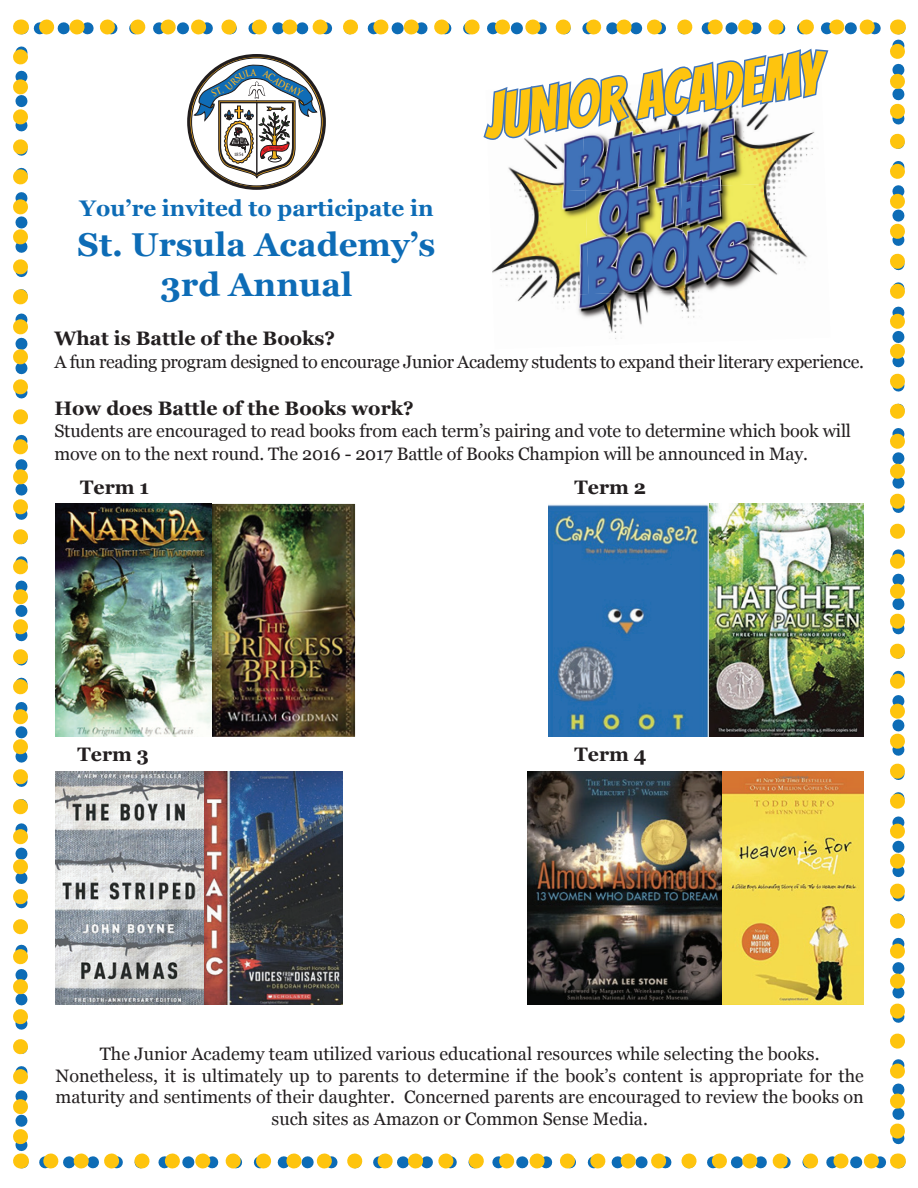
<style>
.page{position:relative;width:918px;height:1188px;background:#fff}
.page>*{position:absolute;margin:0;border:0;box-sizing:border-box;transform-origin:0 0}
.t1{font:61.5px "Bangers";color:#fec40e}
.t2{font:700 33px/39.6px "Georgia";color:#0d6cb6;text-align:center}
.t3{font:700 22.5px "Georgia";color:#0d6cb6}
.t4{font:700 19.5px "Georgia";color:#231f20}
.t5{font:18px/21.6px "Georgia";color:#231f20}
.t6{font:18px "Georgia";letter-spacing:-.02em;color:#231f20}
.t7{font:700 4.35px "Trajan Pro";color:#211d1e;scale:.91 1}
</style>
<div class="page">
<svg style="left:45px;top:1154px;width:842px;height:14px"></svg>
<svg style="left:890px;top:40px;width:15px;height:1098px"></svg>
<svg style="left:33px;top:20px;width:842px;height:14px"></svg>
<svg style="left:13px;top:52px;width:15px;height:1116px"></svg>
<svg style="left:897px;top:1154px;width:2px;height:14px"></svg>
<svg style="left:897px;top:20px;width:2px;height:14px"></svg>
<svg style="left:21px;top:20px;width:1px;height:14px"></svg>
<svg style="left:187px;top:54px;width:139px;height:136px"></svg>
<img style="left:56px;top:504px;width:299px;height:233px">
<img style="left:549px;top:504px;width:315px;height:233px">
<img style="left:56px;top:772px;width:287px;height:233px">
<img style="left:528px;top:772px;width:336px;height:233px">
<svg style="left:483px;top:48px;width:347px;height:457px"></svg>
<svg style="left:190px;top:57px;width:131px;height:129px"></svg>
<p class="t7" style="left:234px;top:152px;width:12px">1854</p>
<p class="t3" style="left:80px;top:194px;width:355px">You’re invited to participate in</p>
<h2 class="t2" style="left:78px;top:225px;width:359px">St. Ursula Academy’s<br>3rd Annual</h2>
<h1 class="t1" style="left:478px;top:73px;width:340px;rotate:-8deg">Junior Academy</h1>
<p class="t4" style="left:54px;top:326px;width:282px">What is Battle of the Books?</p>
<p class="t6" style="left:54px;top:351px;width:811px">A fun reading program designed to encourage Junior Academy students to expand their literary experience.</p>
<p class="t4" style="left:54px;top:396px;width:361px">How does Battle of the Books work?</p>
<p class="t5" style="left:54px;top:419px;width:798px;line-height:23.4px">Students are encouraged to read books from each term’s pairing and vote to determine which book will move on to the next round. The 2016 - 2017 Battle of Books Champion will be announced in May.</p>
<p class="t4" style="left:80px;top:475px;width:70px">Term 1</p>
<p class="t4" style="left:575px;top:475px;width:73px">Term 2</p>
<p class="t4" style="left:78px;top:742px;width:73px">Term 3</p>
<p class="t4" style="left:575px;top:742px;width:74px">Term 4</p>
<p class="t5" style="left:56px;top:1044px;width:810px;text-align:center">The Junior Academy team utilized various educational resources while selecting the books.<br>Nonetheless, it is ultimately up to parents to determine if the book’s content is appropriate for the maturity and sentiments of their daughter. Concerned parents are encouraged to review the books on such sites as Amazon or Common Sense Media.</p>
</div>
